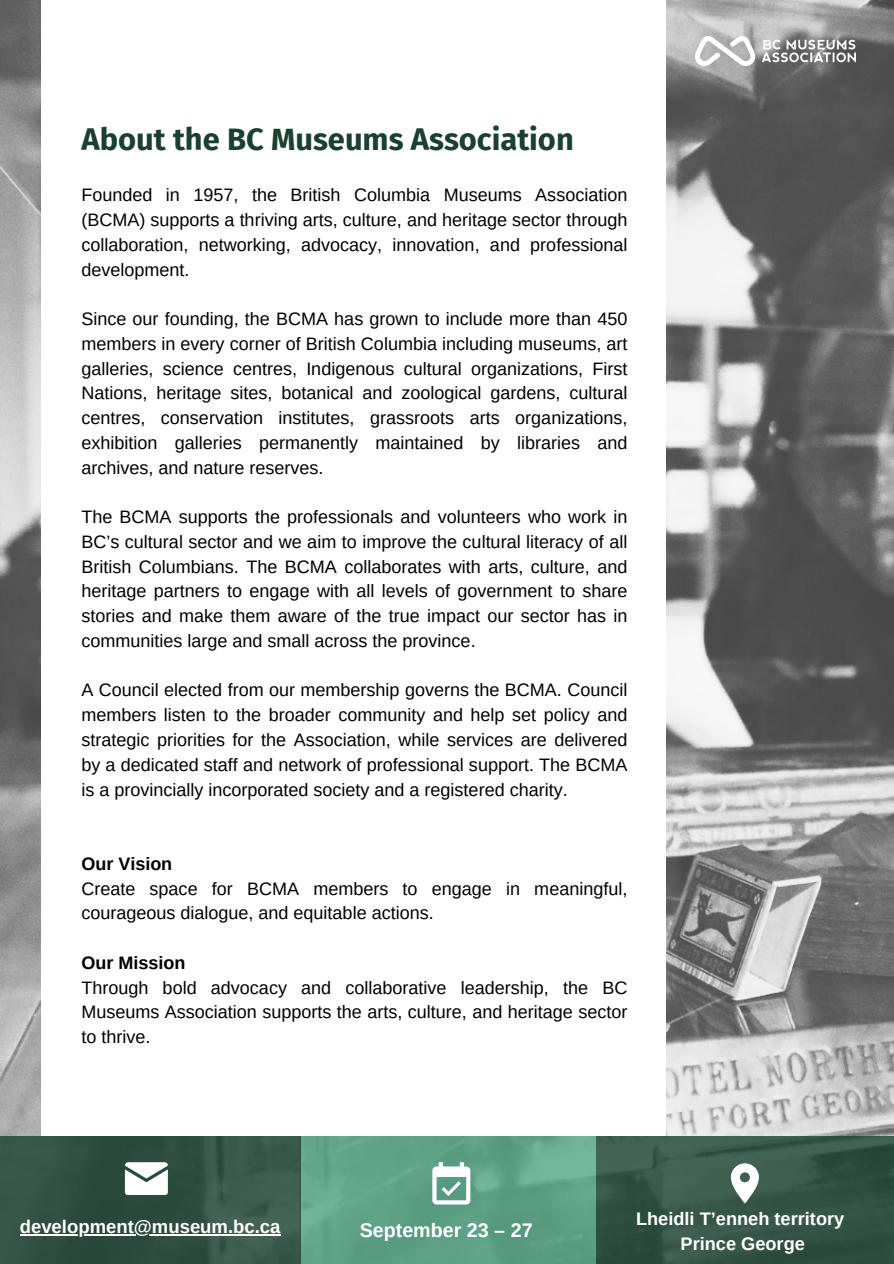
<style>
.page{position:relative;width:894px;height:1264px;background:#fff}
.page>*{position:absolute;margin:0;border:0;box-sizing:border-box;transform-origin:0 0}
.t1{font:700 30.9px "Fira Sans";color:#1a4031}
.t2{font:700 19.65px "Arimo";color:#fff}
.t3{font:700 18.45px "Arimo";color:#fff}
.t4{font:700 18.15px "Arimo";color:#fff}
.t5{font:18px/24.8px "Arimo";color:#000;text-align:justify}
.t6{font:700 18px "Arimo";color:#000}
</style>
<div class="page">
<img style="left:0;top:0;width:893px;height:1135px">
<div style="left:42px;top:0;width:624px;height:1135px;background:#fff"></div>
<svg style="left:300px;top:1136px;width:295px;height:127px;background:#5ea287"></svg>
<svg style="left:432px;top:1162px;width:38px;height:42px"></svg>
<svg style="left:595px;top:1135px;width:298px;height:128px;background:#37554a"></svg>
<svg style="left:730px;top:1163px;width:28px;height:40px"></svg>
<div style="left:0;top:1135px;width:300px;height:128px;background:linear-gradient(to right,#2f4d41,#3c5a4f)"></div>
<svg style="left:125px;top:1162px;width:43px;height:32px"></svg>
<img style="left:695px;top:37px;width:160px;height:28px">
<hr style="left:20px;top:1234px;width:260px;height:1px;background:#fff">
<p class="t1" style="left:81px;top:121px;width:493px">About the BC Museums Association</p>
<p class="t5" style="left:81px;top:183px;width:547px">Founded in 1957, the British Columbia Museums Association (BCMA) supports a thriving arts, culture, and heritage sector through collaboration, networking, advocacy, innovation, and professional development.</p>
<p class="t5" style="left:81px;top:306px;width:547px">Since our founding, the BCMA has grown to include more than 450 members in every corner of British Columbia including museums, art galleries, science centres, Indigenous cultural organizations, First Nations, heritage sites, botanical and zoological gardens, cultural centres, conservation institutes, grassroots arts organizations, exhibition galleries permanently maintained by libraries and archives, and nature reserves.</p>
<p class="t5" style="left:81px;top:504px;width:547px">The BCMA supports the professionals and volunteers who work in BC’s cultural sector and we aim to improve the cultural literacy of all British Columbians. The BCMA collaborates with arts, culture, and heritage partners to engage with all levels of government to share stories and make them aware of the true impact our sector has in communities large and small across the province.</p>
<p class="t5" style="left:81px;top:678px;width:547px">A Council elected from our membership governs the BCMA. Council members listen to the broader community and help set policy and strategic priorities for the Association, while services are delivered by a dedicated staff and network of professional support. The BCMA is a provincially incorporated society and a registered charity.</p>
<p class="t6" style="left:81px;top:853px;width:92px">Our Vision</p>
<p class="t5" style="left:81px;top:876px;width:547px">Create space for BCMA members to engage in meaningful, courageous dialogue, and equitable actions.</p>
<h2 class="t6" style="left:81px;top:952px;width:105px">Our Mission</h2>
<p class="t5" style="left:81px;top:975px;width:547px">Through bold advocacy and collaborative leadership, the BC Museums Association supports the arts, culture, and heritage sector to thrive.</p>
<p class="t3" style="left:20px;top:1216px;width:262px">development@museum.bc.ca</p>
<p class="t2" style="left:359px;top:1218px;width:174px">September 23 – 27</p>
<p class="t4" style="left:636px;top:1208px;width:210px">Lheidli T’enneh territory</p>
<p class="t4" style="left:680px;top:1233px;width:126px">Prince George</p>
</div>
